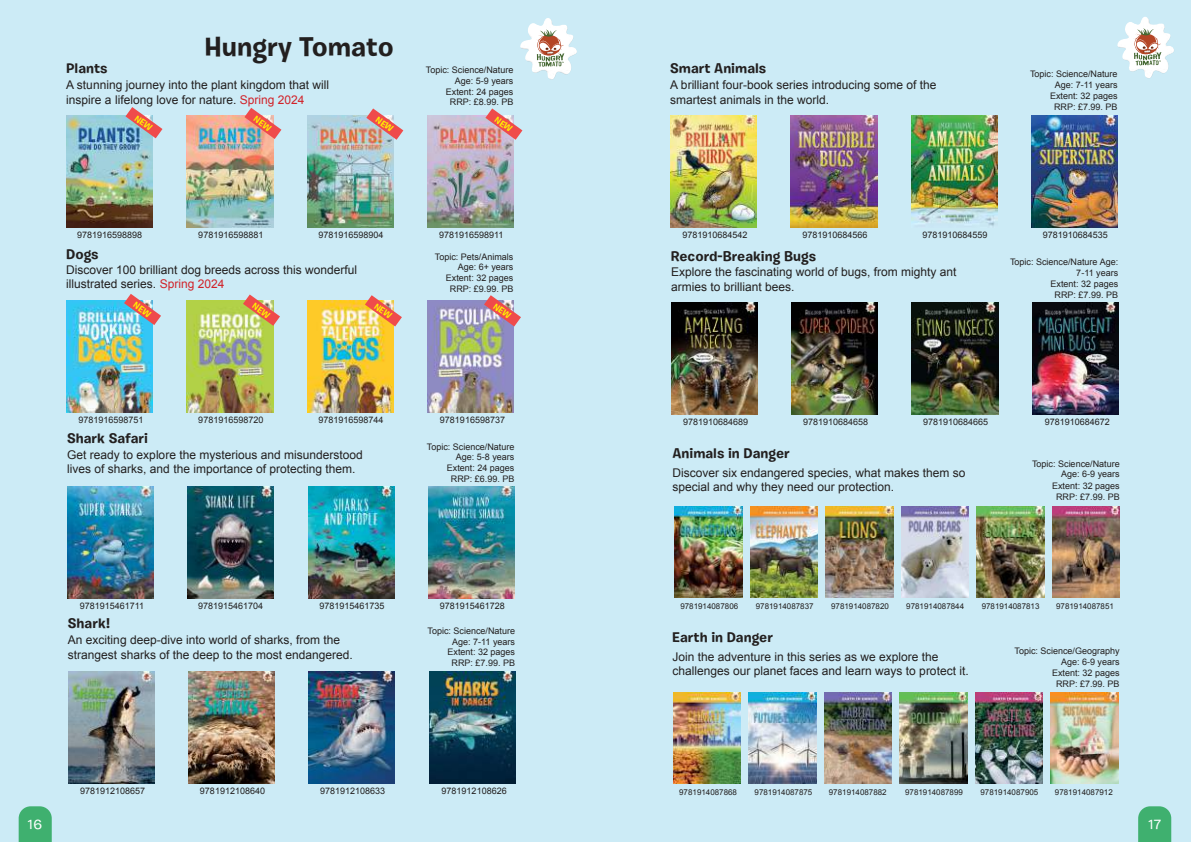
<style>
.page{position:relative;width:1191px;height:842px;background:#ccebf6}
.page>*{position:absolute;margin:0;border:0;box-sizing:border-box;transform-origin:0 0}
.t1{font:700 27px "Burbank Small";color:#221f1f}
.t2{font:700 14px "Burbank Small";color:#221f1f}
.t3{font:700 14px "Burbank Small";color:#fff}
.t4{font:500 14px "Burbank Small";color:#fff}
.t5{font:12px/14.4px "Arial";color:#221f1f}
.t6{font:9px/10.8px "Arial";color:#221f1f;text-align:right}
.t7{font:8px "Arial";color:#221f1f}
.s1{color:#d12229}
</style>
<div class="page">
<img style="left:67px;top:486px;width:87px;height:112px">
<img style="left:188px;top:486px;width:86px;height:112px">
<img style="left:308px;top:486px;width:86px;height:112px">
<img style="left:428px;top:486px;width:86px;height:112px">
<img style="left:670px;top:115px;width:86px;height:112px">
<img style="left:791px;top:115px;width:86px;height:112px">
<img style="left:911px;top:115px;width:86px;height:111px">
<img style="left:1031px;top:115px;width:86px;height:112px">
<img style="left:68px;top:671px;width:86px;height:113px">
<img style="left:188px;top:671px;width:87px;height:113px">
<img style="left:309px;top:671px;width:86px;height:113px">
<img style="left:429px;top:671px;width:86px;height:113px">
<img style="left:671px;top:302px;width:86px;height:112px">
<img style="left:791px;top:302px;width:86px;height:112px">
<img style="left:911px;top:302px;width:87px;height:112px">
<img style="left:1032px;top:302px;width:86px;height:112px">
<img style="left:66px;top:115px;width:87px;height:113px">
<img style="left:187px;top:115px;width:86px;height:113px">
<img style="left:307px;top:115px;width:86px;height:113px">
<img style="left:427px;top:115px;width:86px;height:113px">
<img style="left:66px;top:300px;width:87px;height:112px">
<img style="left:187px;top:300px;width:86px;height:112px">
<img style="left:307px;top:300px;width:86px;height:112px">
<img style="left:427px;top:300px;width:86px;height:112px">
<img style="left:673px;top:693px;width:68px;height:91px">
<img style="left:749px;top:693px;width:67px;height:91px">
<img style="left:824px;top:693px;width:68px;height:91px">
<img style="left:975px;top:693px;width:68px;height:91px">
<img style="left:900px;top:693px;width:67px;height:91px">
<img style="left:1051px;top:693px;width:67px;height:91px">
<img style="left:674px;top:506px;width:68px;height:91px">
<img style="left:750px;top:506px;width:67px;height:91px">
<img style="left:825px;top:506px;width:68px;height:91px">
<img style="left:976px;top:506px;width:68px;height:91px">
<img style="left:901px;top:506px;width:67px;height:91px">
<img style="left:1052px;top:506px;width:67px;height:91px">
<svg style="left:19px;top:806px;width:33px;height:36px"></svg>
<svg style="left:1138px;top:806px;width:33px;height:36px"></svg>
<svg style="left:520px;top:18px;width:57px;height:62px"></svg>
<svg style="left:1117px;top:17px;width:57px;height:61px"></svg>
<svg style="left:125px;top:107px;width:37px;height:31px"></svg>
<svg style="left:244px;top:108px;width:37px;height:31px"></svg>
<svg style="left:366px;top:108px;width:37px;height:32px"></svg>
<svg style="left:485px;top:108px;width:37px;height:32px"></svg>
<svg style="left:124px;top:294px;width:37px;height:31px"></svg>
<svg style="left:243px;top:294px;width:37px;height:32px"></svg>
<svg style="left:365px;top:295px;width:37px;height:31px"></svg>
<svg style="left:484px;top:295px;width:37px;height:31px"></svg>
<h1 class="t1" style="left:204px;top:36px;width:191px">Hungry Tomato</h1>
<h2 class="t2" style="left:66px;top:63px;width:43px">Plants</h2>
<p class="t6" style="left:426px;top:65px;width:89px">Topic: Science/Nature<br>Age: 5-9 years<br>Extent: 24 pages<br>RRP: £8.99. PB</p>
<h3 class="t5" style="left:66px;top:79px;width:264px">A stunning journey into the plant kingdom that will inspire a lifelong love for nature. <span class="s1">Spring 2024</span></h3>
<h2 class="t2" style="left:670px;top:63px;width:98px">Smart Animals</h2>
<h3 class="t5" style="left:670px;top:79px;width:268px">A brilliant four-book series introducing some of the smartest animals in the world.</h3>
<p class="t6" style="left:1030px;top:70px;width:89px">Topic: Science/Nature<br>Age: 7-11 years<br>Extent: 32 pages<br>RRP: £7.99. PB</p>
<p class="t6" style="left:77px;top:231px;width:67px">9781916598898</p>
<p class="t6" style="left:198px;top:230px;width:67px">9781916598881</p>
<p class="t6" style="left:318px;top:231px;width:67px">9781916598904</p>
<p class="t6" style="left:439px;top:231px;width:66px">9781916598911</p>
<h3 class="t5" style="left:66px;top:264px;width:292px">Discover 100 brilliant dog breeds across this wonderful illustrated series. <span class="s1">Spring 2024</span></h3>
<h2 class="t2" style="left:66px;top:249px;width:34px">Dogs</h2>
<p class="t6" style="left:435px;top:252px;width:80px">Topic: Pets/Animals<br>Age: 6+ years<br>Extent: 32 pages<br>RRP: £9.99. PB</p>
<p class="t6" style="left:682px;top:230px;width:67px">9781910684542</p>
<p class="t6" style="left:802px;top:230px;width:67px">9781910684566</p>
<p class="t6" style="left:922px;top:230px;width:67px">9781910684559</p>
<p class="t6" style="left:1042px;top:230px;width:67px">9781910684535</p>
<h2 class="t2" style="left:671px;top:251px;width:147px">Record-Breaking Bugs</h2>
<h3 class="t5" style="left:671px;top:266px;width:287px">Explore the fascinating world of bugs, from mighty ant armies to brilliant bees.</h3>
<p class="t6" style="left:1010px;top:257px;width:110px">Topic: Science/Nature Age:<br>7-11 years<br>Extent: 32 pages<br>RRP: £7.99. PB</p>
<p class="t6" style="left:78px;top:415px;width:67px">9781916598751</p>
<p class="t6" style="left:198px;top:415px;width:67px">9781916598720</p>
<p class="t6" style="left:318px;top:415px;width:67px">9781916598744</p>
<p class="t6" style="left:440px;top:415px;width:67px">9781916598737</p>
<p class="t6" style="left:683px;top:418px;width:67px">9781910684689</p>
<p class="t6" style="left:803px;top:417px;width:67px">9781910684658</p>
<p class="t6" style="left:923px;top:418px;width:67px">9781910684665</p>
<p class="t6" style="left:1044px;top:418px;width:67px">9781910684672</p>
<h2 class="t2" style="left:67px;top:433px;width:82px">Shark Safari</h2>
<h3 class="t5" style="left:67px;top:448px;width:297px">Get ready to explore the mysterious and misunderstood lives of sharks, and the importance of protecting them.</h3>
<p class="t6" style="left:427px;top:442px;width:89px">Topic: Science/Nature<br>Age: 5-8 years<br>Extent: 24 pages<br>RRP: £6.99. PB</p>
<h2 class="t2" style="left:672px;top:448px;width:119px">Animals in Danger</h2>
<h3 class="t5" style="left:672px;top:466px;width:294px">Discover six endangered species, what makes them so special and why they need our protection.</h3>
<p class="t6" style="left:1032px;top:459px;width:89px">Topic: Science/Nature<br>Age: 6-9 years</p>
<p class="t6" style="left:1052px;top:482px;width:69px;text-align:center">Extent: 32 pages<br>RRP: £7.99. PB</p>
<p class="t6" style="left:80px;top:601px;width:66px">9781915461711</p>
<p class="t6" style="left:198px;top:601px;width:67px">9781915461704</p>
<p class="t6" style="left:319px;top:601px;width:67px">9781915461735</p>
<p class="t6" style="left:440px;top:601px;width:67px">9781915461728</p>
<p class="t7" style="left:680px;top:603px;width:59px">9781914087806</p>
<p class="t7" style="left:755px;top:603px;width:59px">9781914087837</p>
<p class="t7" style="left:831px;top:603px;width:59px">9781914087820</p>
<p class="t7" style="left:981px;top:603px;width:59px">9781914087813</p>
<p class="t7" style="left:906px;top:603px;width:59px">9781914087844</p>
<p class="t7" style="left:1056px;top:603px;width:59px">9781914087851</p>
<h2 class="t2" style="left:68px;top:618px;width:44px">Shark!</h2>
<h3 class="t5" style="left:68px;top:634px;width:286px">An exciting deep-dive into world of sharks, from the strangest sharks of the deep to the most endangered.</h3>
<p class="t6" style="left:427px;top:626px;width:89px">Topic: Science/Nature<br>Age: 7-11 years<br>Extent: 32 pages<br>RRP: £7.99. PB</p>
<h2 class="t2" style="left:672px;top:632px;width:102px">Earth in Danger</h2>
<h3 class="t5" style="left:672px;top:650px;width:298px">Join the adventure in this series as we explore the challenges our planet faces and learn ways to protect it.</h3>
<p class="t6" style="left:1014px;top:647px;width:107px">Topic: Science/Geography<br>Age: 6-9 years<br>Extent: 32 pages<br>RRP: £7.99. PB</p>
<p class="t6" style="left:80px;top:787px;width:67px">9781912108657</p>
<p class="t6" style="left:200px;top:787px;width:67px">9781912108640</p>
<p class="t6" style="left:320px;top:787px;width:67px">9781912108633</p>
<p class="t6" style="left:441px;top:787px;width:67px">9781912108626</p>
<p class="t7" style="left:679px;top:789px;width:59px">9781914087868</p>
<p class="t7" style="left:754px;top:789px;width:59px">9781914087875</p>
<p class="t7" style="left:829px;top:789px;width:59px">9781914087882</p>
<p class="t7" style="left:980px;top:789px;width:59px">9781914087905</p>
<p class="t7" style="left:905px;top:789px;width:59px">9781914087899</p>
<p class="t7" style="left:1055px;top:789px;width:59px">9781914087912</p>
<h2 class="t4" style="left:28px;top:818px;width:16px">16</h2>
<h2 class="t4" style="left:1148px;top:818px;width:14px">17</h2>
<h2 class="t3" style="left:24px;top:820px;width:16px">15</h2>
<h2 class="t3" style="left:1154px;top:820px;width:16px">16</h2>
</div>
